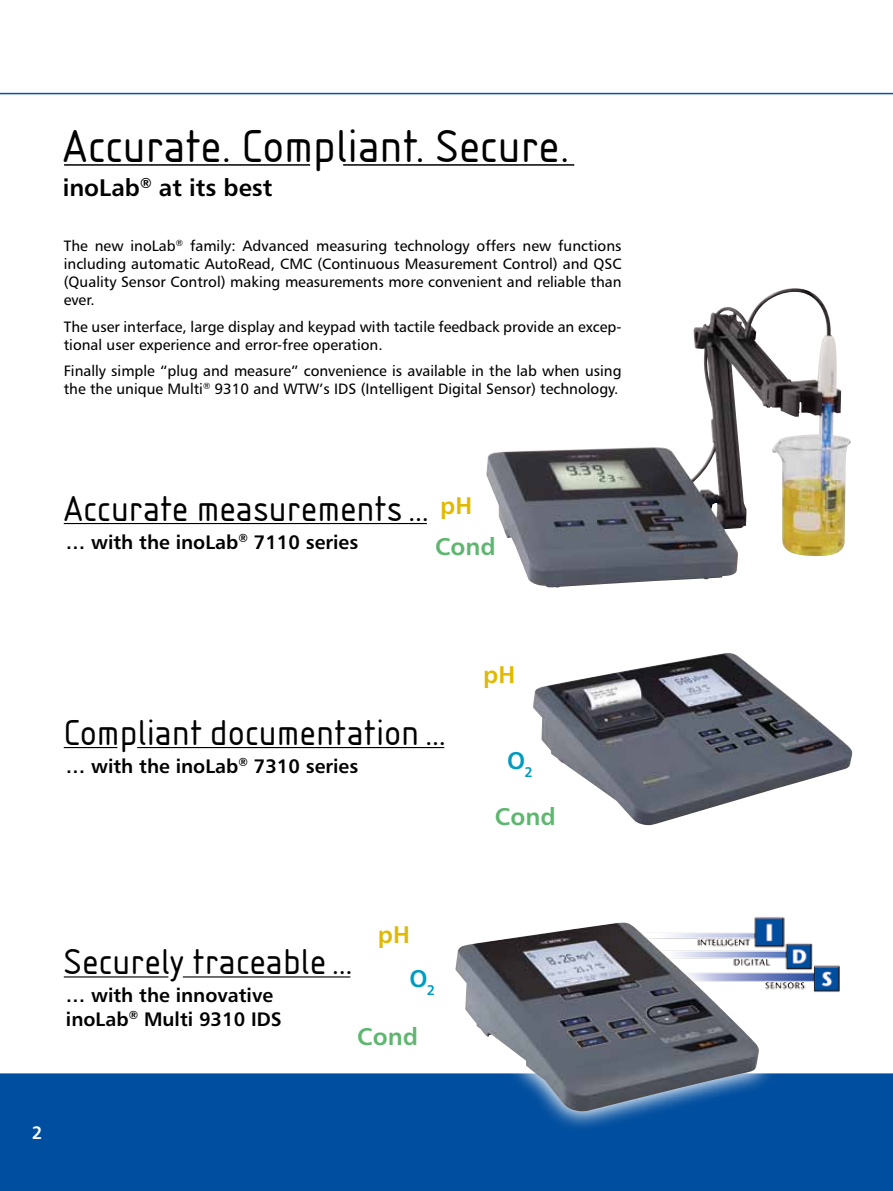
<style>
.page{position:relative;width:893px;height:1191px;background:#fff}
.page>*{position:absolute;margin:0;border:0;box-sizing:border-box;transform-origin:0 0}
.t1{font:48px "Isonorm LT";letter-spacing:.01em;color:#000}
.t2{font:37.5px "Isonorm LT";letter-spacing:.01em;color:#000}
.t3{font:24.15px "Humanist 777 BT Bold B";color:#5eb66f}
.t4{font:24.15px "Humanist 777 BT Bold B";color:#e1b900}
.t5{font:24.15px "Humanist 777 BT Bold B";color:#009bc1}
.t6{font:24px "Humanist 777 BT Bold B";color:#000}
.t7{font:19.5px/23.4px "Humanist 777 BT Bold B";color:#000}
.t8{font:18px "Humanist 777 BT Bold B";color:#fff}
.t9{font:15px/18px "Humanist 777 BT Roman B";color:#000}
</style>
<div class="page">
<div style="left:0;top:1071px;width:893px;height:120px;background:#004e9f"></div>
<hr style="left:0;top:1070px;width:893px;height:3px;background:#fff">
<img style="left:779px;top:917px;width:61px;height:75px">
<img style="left:486px;top:300px;width:365px;height:288px">
<svg style="left:435px;top:917px;width:344px;height:210px"></svg>
<img style="left:455px;top:922px;width:304px;height:190px">
<img style="left:533px;top:653px;width:320px;height:172px">
<hr style="left:0;top:93px;width:893px;height:1px;background:#00559f">
<hr style="left:64px;top:747px;width:53px;height:1px;background:#000">
<hr style="left:137px;top:747px;width:307px;height:1px;background:#000">
<hr style="left:64px;top:523px;width:363px;height:1px;background:#000">
<hr style="left:64px;top:976px;width:104px;height:1px;background:#000">
<hr style="left:183px;top:976px;width:167px;height:1px;background:#000">
<div style="left:423px;top:478px;width:67px;height:60px;background:#fff"></div>
<div style="left:490px;top:733px;width:61px;height:64px;background:#fff"></div>
<div style="left:392px;top:951px;width:61px;height:63px;background:#fff"></div>
<div style="left:418px;top:518px;width:96px;height:57px;background:#fff"></div>
<div style="left:477px;top:788px;width:96px;height:57px;background:#fff"></div>
<div style="left:340px;top:1008px;width:96px;height:57px;background:#fff"></div>
<hr style="left:344px;top:164px;width:229px;height:2px;background:#000">
<hr style="left:65px;top:164px;width:244px;height:2px;background:#000">
<h1 class="t1" style="left:63px;top:119px;width:508px">Accurate. Compliant. Secure.</h1>
<h3 class="t6" style="left:63px;top:172px;width:211px">inoLab<sup>®</sup> at its best</h3>
<p class="t9" style="left:64px;top:237px;width:559px;text-align:justify">The new inoLab<sup>®</sup> family: Advanced measuring technology offers new functions including automatic AutoRead, CMC (Continuous Measurement Control) and QSC (Quality Sensor Control) making measurements more convenient and reliable than ever.</p>
<p class="t9" style="left:64px;top:317px;width:559px">The user interface, large display and keypad with tactile feedback provide an excep&shy;tional user experience and error-free operation.</p>
<p class="t9" style="left:64px;top:362px;width:559px">Finally simple “plug and measure” convenience is available in the lab when using the the unique Multi<sup>®</sup> 9310 and WTW’s IDS (Intelligent Digital Sensor) technology.</p>
<h2 class="t2" style="left:64px;top:488px;width:366px">Accurate measurements …</h2>
<h3 class="t7" style="left:66px;top:530px;width:294px">… with the inoLab<sup>®</sup> 7110 series</h3>
<h3 class="t4" style="left:440px;top:491px;width:34px">pH</h3>
<h3 class="t3" style="left:435px;top:531px;width:62px">Cond</h3>
<h2 class="t2" style="left:64px;top:711px;width:383px">Compliant documentation …</h2>
<h3 class="t7" style="left:66px;top:754px;width:294px">… with the inoLab<sup>®</sup> 7310 series</h3>
<h3 class="t4" style="left:378px;top:919px;width:34px">pH</h3>
<h2 class="t2" style="left:64px;top:941px;width:290px">Securely traceable …</h2>
<h3 class="t7" style="left:66px;top:983px;width:217px">… with the innovative inoLab<sup>®</sup> Multi 9310 IDS</h3>
<h3 class="t5" style="left:409px;top:963px;width:27px">O<sub>2</sub></h3>
<h3 class="t3" style="left:357px;top:1021px;width:62px">Cond</h3>
<p class="t8" style="left:32px;top:1121px;width:12px">2</p>
<h3 class="t4" style="left:483px;top:659px;width:34px">pH</h3>
<h3 class="t5" style="left:507px;top:745px;width:27px">O<sub>2</sub></h3>
<h3 class="t3" style="left:495px;top:801px;width:62px">Cond</h3>
</div>
